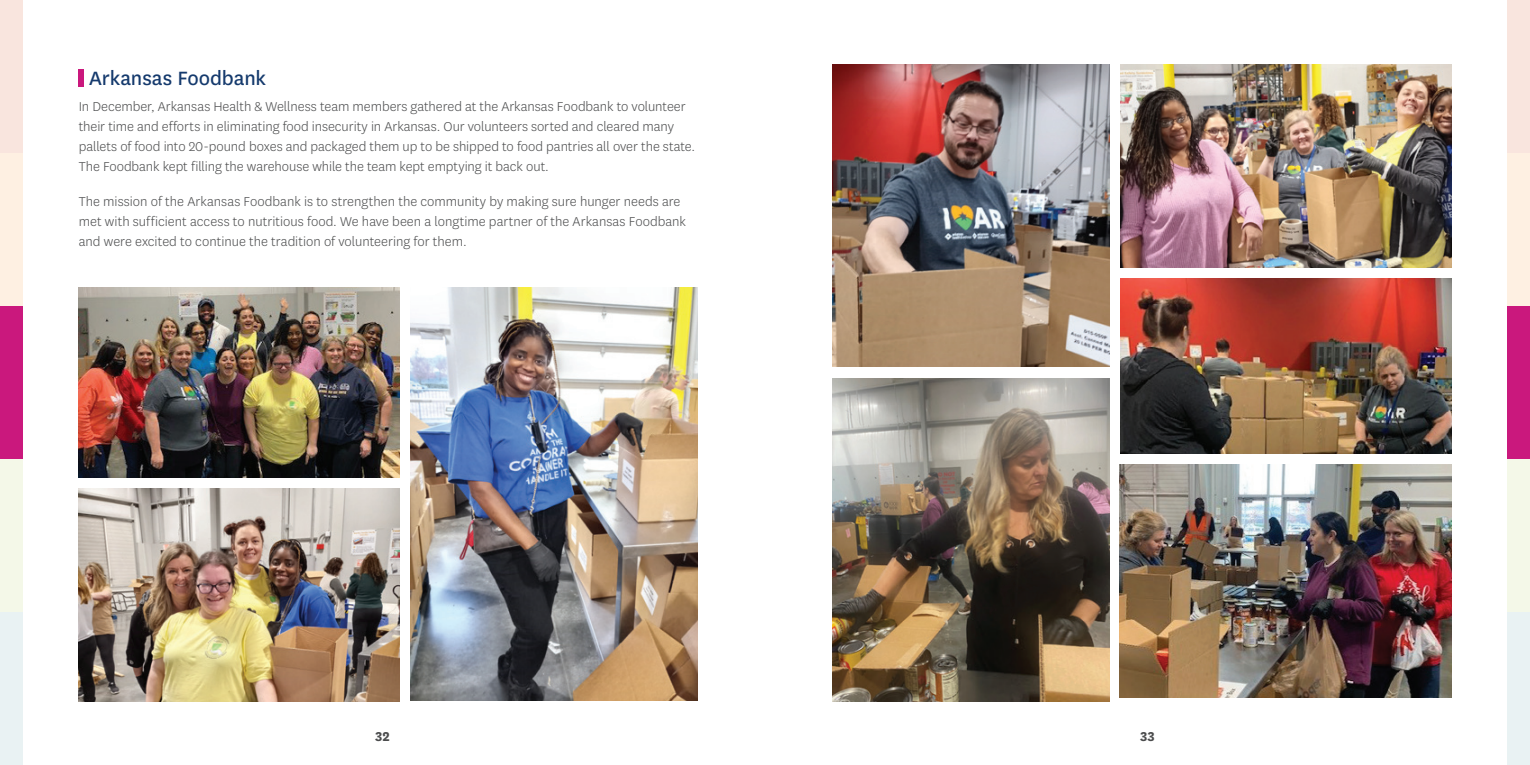
<style>
.page{position:relative;width:1530px;height:765px;background:#fff}
.page>*{position:absolute;margin:0;border:0;box-sizing:border-box;transform-origin:0 0}
.t1{font:22.5px "Centene Sans";letter-spacing:-.005em;color:#153a6d}
.t2{font:300 15px/20px "Centene Sans";color:#4b4c4d}
.t3{font:700 15px "Centene Sans";color:#4b4c4d}
</style>
<div class="page">
<div style="left:79px;top:69px;width:5px;height:18px;background:#ca187d"></div>
<img style="left:79px;top:288px;width:320px;height:189px">
<img style="left:79px;top:489px;width:320px;height:212px">
<img style="left:410px;top:288px;width:288px;height:413px">
<img style="left:832px;top:64px;width:277px;height:303px">
<img style="left:832px;top:378px;width:277px;height:323px">
<img style="left:1120px;top:64px;width:331px;height:204px">
<img style="left:1120px;top:279px;width:331px;height:174px">
<img style="left:1120px;top:464px;width:331px;height:234px">
<div style="left:0;top:153px;width:22px;height:153px;background:#fef0e2"></div>
<div style="left:0;top:306px;width:22px;height:153px;background:#ca187d"></div>
<div style="left:0;top:459px;width:22px;height:153px;background:#f4f8e8"></div>
<div style="left:0;top:612px;width:22px;height:153px;background:#e9f2f3"></div>
<div style="left:0;top:0;width:22px;height:153px;background:#f9e5de"></div>
<div style="left:1508px;top:153px;width:22px;height:153px;background:#fef0e2"></div>
<div style="left:1508px;top:306px;width:22px;height:153px;background:#ca187d"></div>
<div style="left:1508px;top:459px;width:22px;height:153px;background:#f4f8e8"></div>
<div style="left:1508px;top:612px;width:22px;height:153px;background:#e9f2f3"></div>
<div style="left:1508px;top:0;width:22px;height:153px;background:#f9e5de"></div>
<h3 class="t1" style="left:89px;top:64px;width:179px">Arkansas Foodbank</h3>
<p class="t2" style="left:79px;top:96px;width:618px">In December, Arkansas Health &amp; Wellness team members gathered at the Arkansas Foodbank to volunteer their time and efforts in eliminating food insecurity in Arkansas. Our volunteers sorted and cleared many pallets of food into 20-pound boxes and packaged them up to be shipped to food pantries all over the state.<br>The Foodbank kept filling the warehouse while the team kept emptying it back out.</p>
<p class="t2" style="left:79px;top:191px;width:609px">The mission of the Arkansas Foodbank is to strengthen the community by making sure hunger needs are met with sufficient access to nutritious food. We have been a longtime partner of the Arkansas Foodbank and were excited to continue the tradition of volunteering for them.</p>
<p class="t3" style="left:375px;top:726px;width:16px">32</p>
<p class="t3" style="left:1140px;top:726px;width:16px">33</p>
</div>
